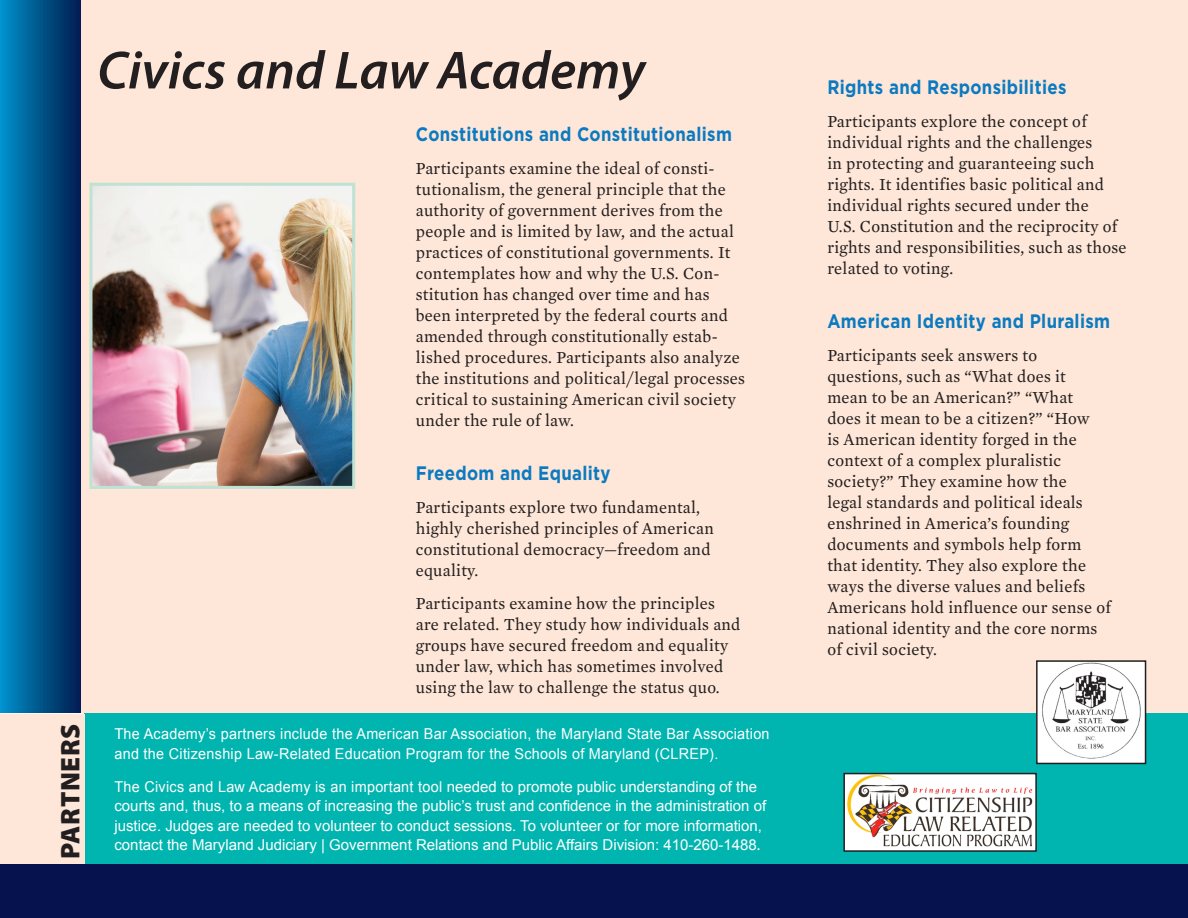
<style>
.page{position:relative;width:1188px;height:918px;background:#fff}
.page>*{position:absolute;margin:0;border:0;box-sizing:border-box;transform-origin:0 0}
.t1{font:italic 600 54px "Myriad Pro";color:#231f20}
.t2{font:900 27px "Myriad Pro";letter-spacing:.025em;color:#231f20}
.t3{font:700 19.5px "Gotham";letter-spacing:.02em;color:#0b7ac0;scale:.86 1}
.t4{font:17.25px/21px "Mercury Text G2";letter-spacing:.02em;color:#231f20;scale:.96 1}
.t5{font:15px/19.5px "Arial";color:#fff;scale:.96 1}
.t6{font:15px/19.5px "Arial";letter-spacing:.02em;color:#fff}
.s1{font-family:"Myriad Pro";font-size:16.5px}
</style>
<div class="page">
<div style="left:0;top:0;width:84px;height:713px;background:linear-gradient(to right,#0092cb,#01184b)"></div>
<div style="left:84px;top:714px;width:1104px;height:150px;background:#00b5af"></div>
<div style="left:0;top:714px;width:84px;height:152px;background:#fee7d8"></div>
<div style="left:0;top:864px;width:1188px;height:54px;background:#05124e"></div>
<div style="left:81px;top:0;width:1107px;height:713px;background:#fee7d8"></div>
<img style="left:93px;top:187px;width:258px;height:298px">
<div style="left:89px;top:183px;width:266px;height:306px;border:3px solid #bee2d4"></div>
<img style="left:846px;top:776px;width:188px;height:73px">
<div style="left:843px;top:773px;width:194px;height:79px;border:2px solid #231f20"></div>
<img style="left:1039px;top:663px;width:104px;height:98px">
<div style="left:1036px;top:660px;width:110px;height:104px;border:2px solid #231f20"></div>
<h2 class="t2" style="left:52px;top:859px;width:137px;rotate:-90deg">PARTNERS</h2>
<h1 class="t1" style="left:97px;top:36px;width:550px">Civics and Law Academy</h1>
<p class="t3" style="left:416px;top:123px;width:369px">Constitutions and Constitutionalism</p>
<p class="t4" style="left:416px;top:157px;width:345px">Participants examine the ideal of consti&shy;tutionalism, the general principle that the authority of government derives from the people and is limited by law, and the actual practices of constitutional governments. It contemplates how and why the U.S. Con&shy;stitution has changed over time and has been interpreted by the federal courts and amended through constitutionally estab&shy;lished procedures. Participants also analyze the institutions and political/legal processes critical to sustaining American civil society under the rule of law.</p>
<p class="t3" style="left:416px;top:462px;width:228px">Freedom and Equality</p>
<p class="t4" style="left:416px;top:496px;width:312px">Participants explore two fundamental, highly cherished principles of American constitutional democracy—freedom and equality.</p>
<p class="t4" style="left:416px;top:592px;width:340px">Participants examine how the principles are related. They study how individuals and groups have secured freedom and equality under law, which has sometimes involved using the law to challenge the status quo.</p>
<p class="t6" style="left:114px;top:724px;width:657px">The Academy’s partners include the American Bar Association, the Maryland State Bar Association and the Citizenship Law-Related Education Program for the Schools of Maryland (CLREP).</p>
<p class="t5" style="left:114px;top:777px;width:680px">The Civics and Law Academy is an important tool needed to promote public understanding of the courts and, thus, to a means of increasing the public’s trust and confidence in the administration of justice. Judges are needed to volunteer to conduct sessions. To volunteer or for more information, contact the Maryland Judiciary | Government Relations and Public Affairs Division: 410-260-1488<span class="s1">.</span></p>
<p class="t3" style="left:827px;top:75px;width:280px">Rights and Responsibilities</p>
<p class="t4" style="left:827px;top:110px;width:313px">Participants explore the concept of individual rights and the challenges<br>in protecting and guaranteeing such rights. It identifies basic political and individual rights secured under the<br>U.S. Constitution and the reciprocity of rights and responsibilities, such as those related to voting.</p>
<p class="t3" style="left:827px;top:309px;width:330px">American Identity and Pluralism</p>
<p class="t4" style="left:827px;top:344px;width:297px">Participants seek answers to questions, such as “What does it<br>mean to be an American?” “What does it mean to be a citizen?” “How<br>is American identity forged in the context of a complex pluralistic society?” They examine how the<br>legal standards and political ideals enshrined in America’s founding documents and symbols help form that identity. They also explore the ways the diverse values and beliefs<br>Americans hold influence our sense of national identity and the core norms of civil society.</p>
</div>
